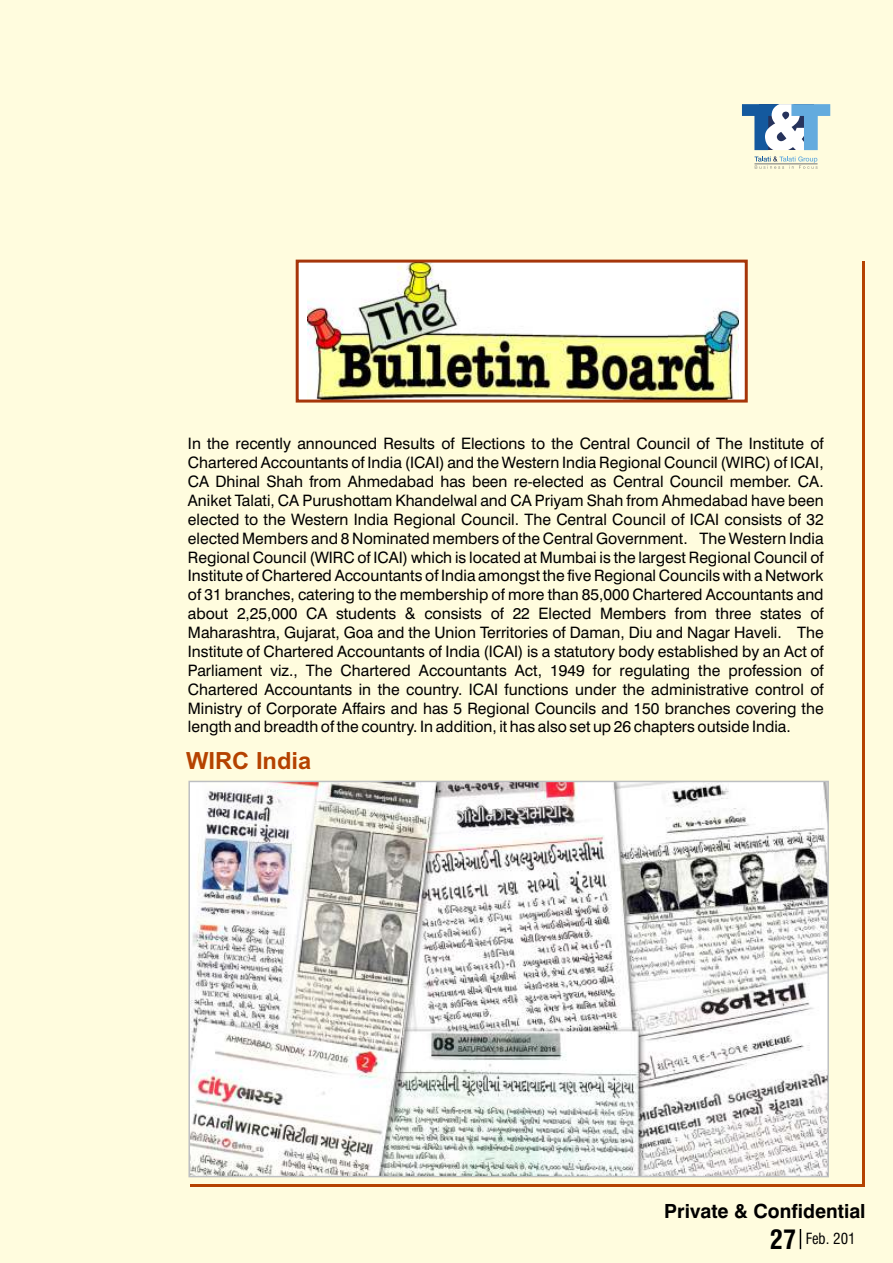
<style>
.page{position:relative;width:893px;height:1263px;background:#fffcde}
.page>*{position:absolute;margin:0;border:0;box-sizing:border-box;transform-origin:0 0}
.t1{font:700 condensed 26.25px "Swiss 721 BT";color:#000}
.t2{font:700 23.7px "Arial";color:#b54200}
.t3{font:700 19.5px "Swiss 721 BT";color:#000}
.t4{font:15.75px/18.9px "Swiss 721 BT";color:#000;text-align:justify}
.t5{font:condensed 15px "Swiss 721 BT";color:#000}
</style>
<div class="page">
<hr style="left:862px;top:261px;width:2px;height:925px;background:#b54200">
<hr style="left:190px;top:1184px;width:674px;height:2px;background:#b54200">
<svg style="left:800px;top:1229px;width:1px;height:20px"></svg>
<svg style="left:754px;top:156px;width:63px;height:13px"></svg>
<svg style="left:742px;top:104px;width:88px;height:46px"></svg>
<hr style="left:754px;top:164px;width:63px;height:1px;background:#737375">
<div style="left:297px;top:261px;width:449px;height:140px;background:#fff"></div>
<img style="left:308px;top:264px;width:430px;height:135px">
<div style="left:296px;top:260px;width:452px;height:143px;border:3px solid #a6360a"></div>
<img style="left:191px;top:784px;width:635px;height:390px">
<div style="left:188px;top:781px;width:641px;height:396px;border:2px solid #bdbfc2"></div>
<p class="t4" style="left:188px;top:436px;width:637px">In the recently announced Results of Elections to the Central Council of The Institute of Chartered Accountants of India (ICAI) and the Western India Regional Council (WIRC) of ICAI, CA Dhinal Shah from Ahmedabad has been re-elected as Central Council member. CA.<br>Aniket Talati, CA Purushottam Khandelwal and CA Priyam Shah from Ahmedabad have been elected to the Western India Regional Council. The Central Council of ICAI consists of 32 elected Members and 8 Nominated members of the Central Government. The Western India Regional Council (WIRC of ICAI) which is located at Mumbai is the largest Regional Council of Institute of Chartered Accountants of India amongst the five Regional Councils with a Network of 31 branches, catering to the membership of more than 85,000 Chartered Accountants and about 2,25,000 CA students &amp; consists of 22 Elected Members from three states of Maharashtra, Gujarat, Goa and the Union Territories of Daman, Diu and Nagar Haveli. The Institute of Chartered Accountants of India (ICAI) is a statutory body established by an Act of Parliament viz., The Chartered Accountants Act, 1949 for regulating the profession of Chartered Accountants in the country. ICAI functions under the administrative control of Ministry of Corporate Affairs and has 5 Regional Councils and 150 branches covering the length and breadth of the country. In addition, it has also set up 26 chapters outside India.</p>
<h2 class="t2" style="left:186px;top:752px;width:126px">WIRC India</h2>
<p class="t3" style="left:664px;top:1203px;width:203px">Private &amp; Confidential</p>
<h1 class="t1" style="left:770px;top:1229px;width:28px">27</h1>
<p class="t5" style="left:806px;top:1233px;width:51px">Feb. 201</p>
</div>
